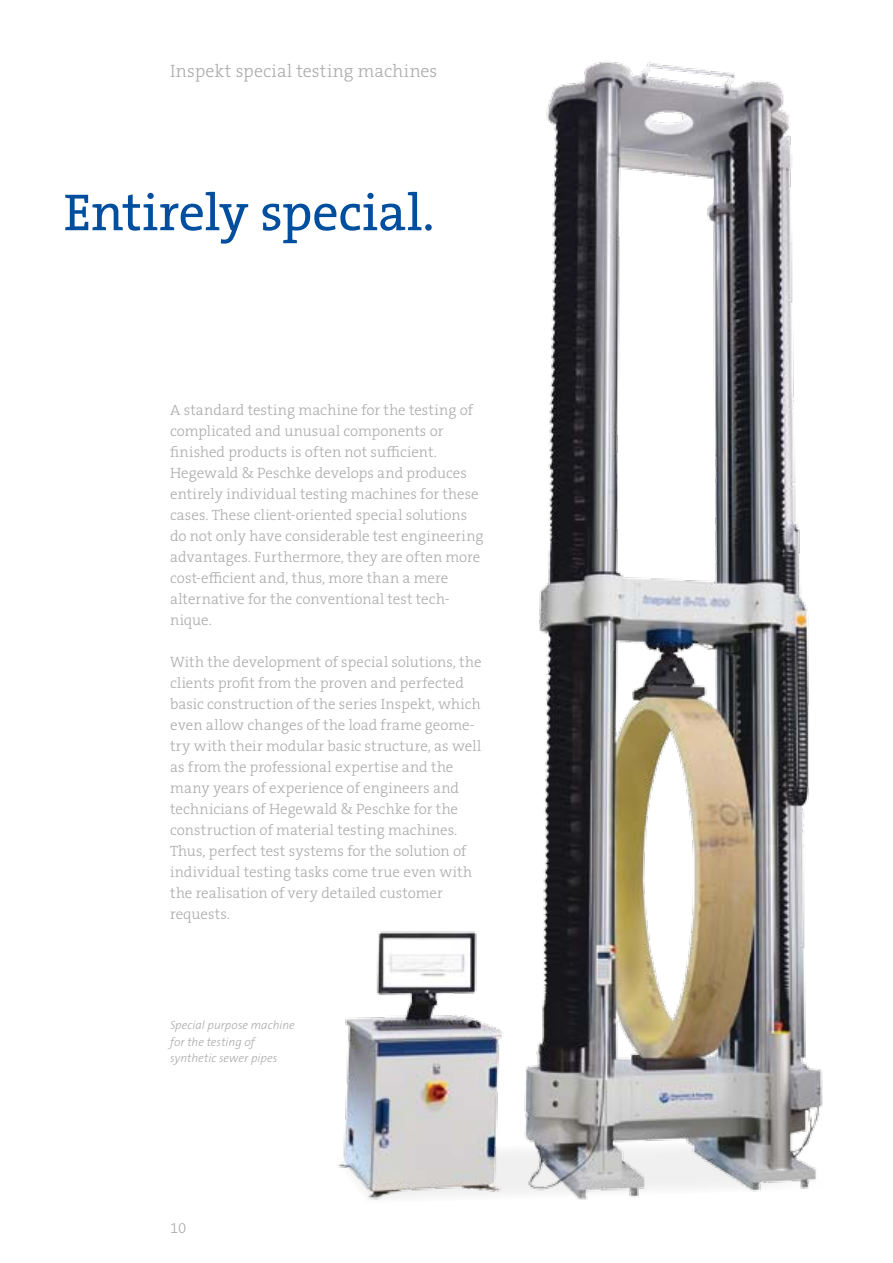
<style>
.page{position:relative;width:893px;height:1263px;background:#fff}
.page>*{position:absolute;margin:0;border:0;box-sizing:border-box;transform-origin:0 0}
.t1{font:52.5px "The Serif B W5 Plain";letter-spacing:-.005em;color:#004e9e}
.t2{font:300 18px "The Serif B W3";letter-spacing:.01em;color:#ababac}
.t3{font:300 15px/21px "The Serif B W3";letter-spacing:.005em;color:#ababac}
.t4{font:italic 300 12px/16.5px "The Sans B W3";letter-spacing:.005em;color:#ababac}
</style>
<div class="page">
<img style="left:338px;top:62px;width:485px;height:1138px">
<p class="t2" style="left:170px;top:59px;width:269px">Inspekt special testing machines</p>
<h1 class="t1" style="left:64px;top:178px;width:372px">Entirely special.</h1>
<p class="t3" style="left:170px;top:400px;width:315px">A standard testing machine for the testing of complicated and unusual components or finished products is often not sufficient.<br>Hegewald &amp; Peschke develops and produces entirely individual testing machines for these cases. These client-oriented special solutions do not only have considerable test engineering advantages. Furthermore, they are often more cost-efficient and, thus, more than a mere alternative for the conventional test tech&shy;nique.</p>
<p class="t3" style="left:170px;top:652px;width:313px">With the development of special solutions, the clients profit from the proven and perfected basic construction of the series Inspekt, which even allow changes of the load frame geome&shy;try with their modular basic structure, as well as from the professional expertise and the many years of experience of engineers and technicians of Hegewald &amp; Peschke for the construction of material testing machines.<br>Thus, perfect test systems for the solution of individual testing tasks come true even with the realisation of very detailed customer requests.</p>
<p class="t4" style="left:170px;top:1017px;width:126px">Special purpose machine for the testing of synthetic sewer pipes</p>
<p class="t3" style="left:170px;top:1218px;width:18px">10</p>
</div>
